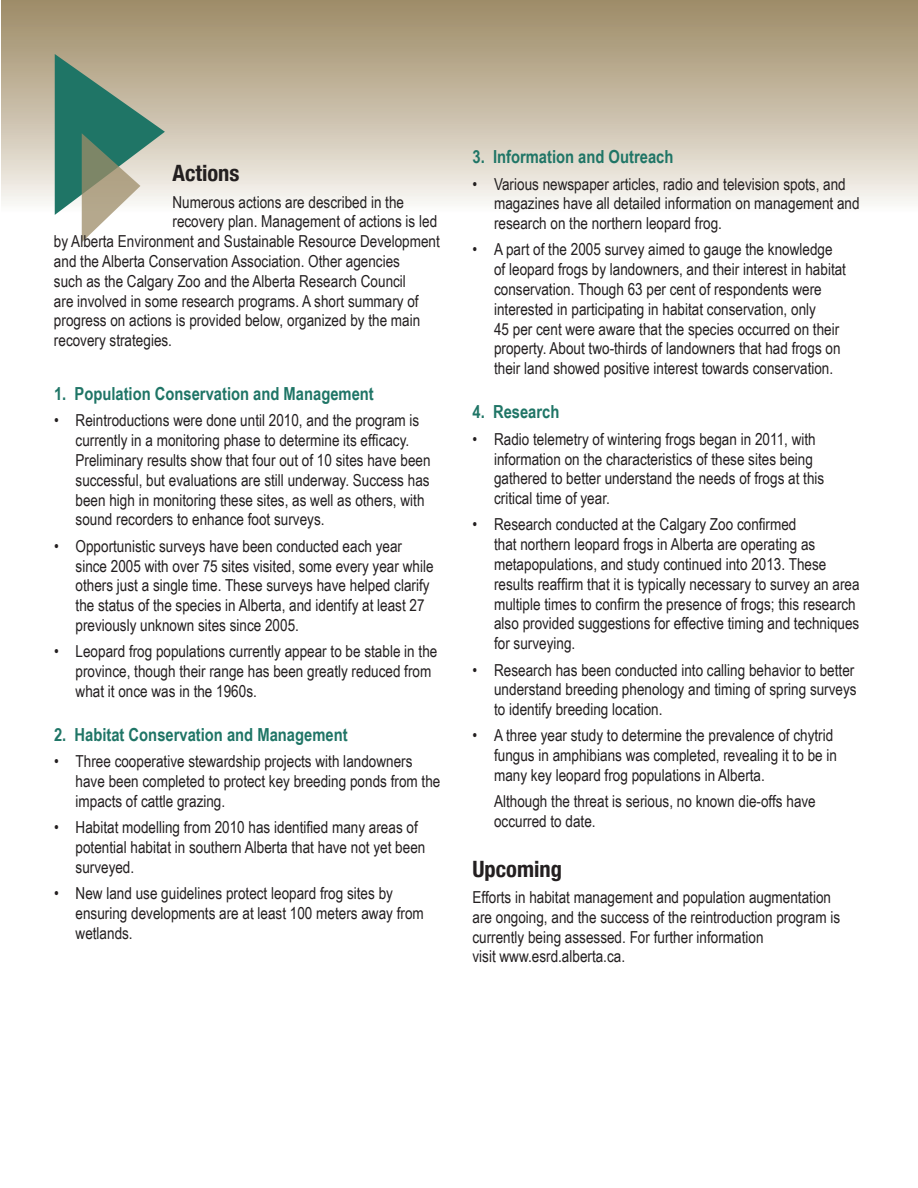
<style>
.page{position:relative;width:918px;height:1188px;background:#fff}
.page>*{position:absolute;margin:0;border:0;box-sizing:border-box;transform-origin:0 0}
.t1{font:700 condensed 22.5px "Helvetica Neue";color:#231f20}
.t2{font:700 18px "Arial Narrow";color:#1f7566}
.t3{font:16.5px/19.8px "Arial Narrow";color:#231f20}
</style>
<div class="page">
<div style="left:2px;top:0;width:916px;height:213px;background:linear-gradient(to bottom,#9b8761,#f9f7f4)"></div>
<svg style="left:55px;top:54px;width:110px;height:188px"></svg>
<h1 class="t1" style="left:172px;top:155px;width:69px">Actions</h1>
<p class="t3" style="left:172px;top:191px;width:233px">Numerous actions are described in the</p>
<p class="t3" style="left:172px;top:211px;width:266px">recovery plan. Management of actions is led</p>
<p class="t3" style="left:54px;top:231px;width:387px">by Alberta Environment and Sustainable Resource Development</p>
<p class="t3" style="left:54px;top:251px;width:348px">and the Alberta Conservation Association. Other agencies</p>
<p class="t3" style="left:54px;top:270px;width:354px">such as the Calgary Zoo and the Alberta Research Council</p>
<p class="t3" style="left:54px;top:290px;width:366px">are involved in some research programs. A short summary of</p>
<p class="t3" style="left:54px;top:310px;width:368px">progress on actions is provided below, organized by the main</p>
<p class="t3" style="left:54px;top:330px;width:120px">recovery strategies.</p>
<p class="t2" style="left:54px;top:380px;width:321px">1. Population Conservation and Management</p>
<p class="t3" style="left:76px;top:410px;width:356px;text-indent:-22px">• Reintroductions were done until 2010, and the program is currently in a monitoring phase to determine its efficacy.<br>Preliminary results show that four out of 10 sites have been successful, but evaluations are still underway. Success has been high in monitoring these sites, as well as others, with sound recorders to enhance foot surveys.</p>
<p class="t3" style="left:76px;top:535px;width:359px;text-indent:-22px">• Opportunistic surveys have been conducted each year since 2005 with over 75 sites visited, some every year while others just a single time. These surveys have helped clarify the status of the species in Alberta, and identify at least 27 previously unknown sites since 2005.</p>
<p class="t3" style="left:76px;top:641px;width:363px;text-indent:-22px">• Leopard frog populations currently appear to be stable in the province, though their range has been greatly reduced from what it once was in the 1960s.</p>
<p class="t2" style="left:54px;top:721px;width:295px">2. Habitat Conservation and Management</p>
<p class="t3" style="left:76px;top:751px;width:366px;text-indent:-22px">• Three cooperative stewardship projects with landowners have been completed to protect key breeding ponds from the impacts of cattle grazing.</p>
<p class="t3" style="left:76px;top:817px;width:351px;text-indent:-22px">• Habitat modelling from 2010 has identified many areas of potential habitat in southern Alberta that have not yet been surveyed.</p>
<p class="t3" style="left:76px;top:883px;width:350px;text-indent:-22px">• New land use guidelines protect leopard frog sites by ensuring developments are at least 100 meters away from wetlands.</p>
<p class="t2" style="left:472px;top:143px;width:202px">3. Information and Outreach</p>
<p class="t3" style="left:494px;top:173px;width:367px;text-indent:-22px">• Various newspaper articles, radio and television spots, and magazines have all detailed information on management and research on the northern leopard frog.</p>
<p class="t3" style="left:494px;top:239px;width:353px;text-indent:-22px">• A part of the 2005 survey aimed to gauge the knowledge of leopard frogs by landowners, and their interest in habitat conservation. Though 63 per cent of respondents were interested in participating in habitat conservation, only<br>45 per cent were aware that the species occurred on their property. About two-thirds of landowners that had frogs on their land showed positive interest towards conservation.</p>
<p class="t2" style="left:472px;top:399px;width:88px">4. Research</p>
<p class="t3" style="left:494px;top:428px;width:332px;text-indent:-22px">• Radio telemetry of wintering frogs began in 2011, with information on the characteristics of these sites being gathered to better understand the needs of frogs at this critical time of year.</p>
<p class="t3" style="left:494px;top:514px;width:367px;text-indent:-22px">• Research conducted at the Calgary Zoo confirmed<br>that northern leopard frogs in Alberta are operating as metapopulations, and study continued into 2013. These results reaffirm that it is typically necessary to survey an area multiple times to confirm the presence of frogs; this research also provided suggestions for effective timing and techniques for surveying.</p>
<p class="t3" style="left:494px;top:659px;width:364px;text-indent:-22px">• Research has been conducted into calling behavior to better understand breeding phenology and timing of spring surveys to identify breeding location.</p>
<p class="t3" style="left:494px;top:725px;width:344px;text-indent:-22px">• A three year study to determine the prevalence of chytrid fungus in amphibians was completed, revealing it to be in many key leopard frog populations in Alberta.</p>
<p class="t3" style="left:494px;top:791px;width:323px">Although the threat is serious, no known die-offs have occurred to date.</p>
<h1 class="t1" style="left:472px;top:850px;width:91px">Upcoming</h1>
<p class="t3" style="left:472px;top:887px;width:369px">Efforts in habitat management and population augmentation are ongoing, and the success of the reintroduction program is currently being assessed. For further information<br>visit www.esrd.alberta.ca.</p>
</div>
